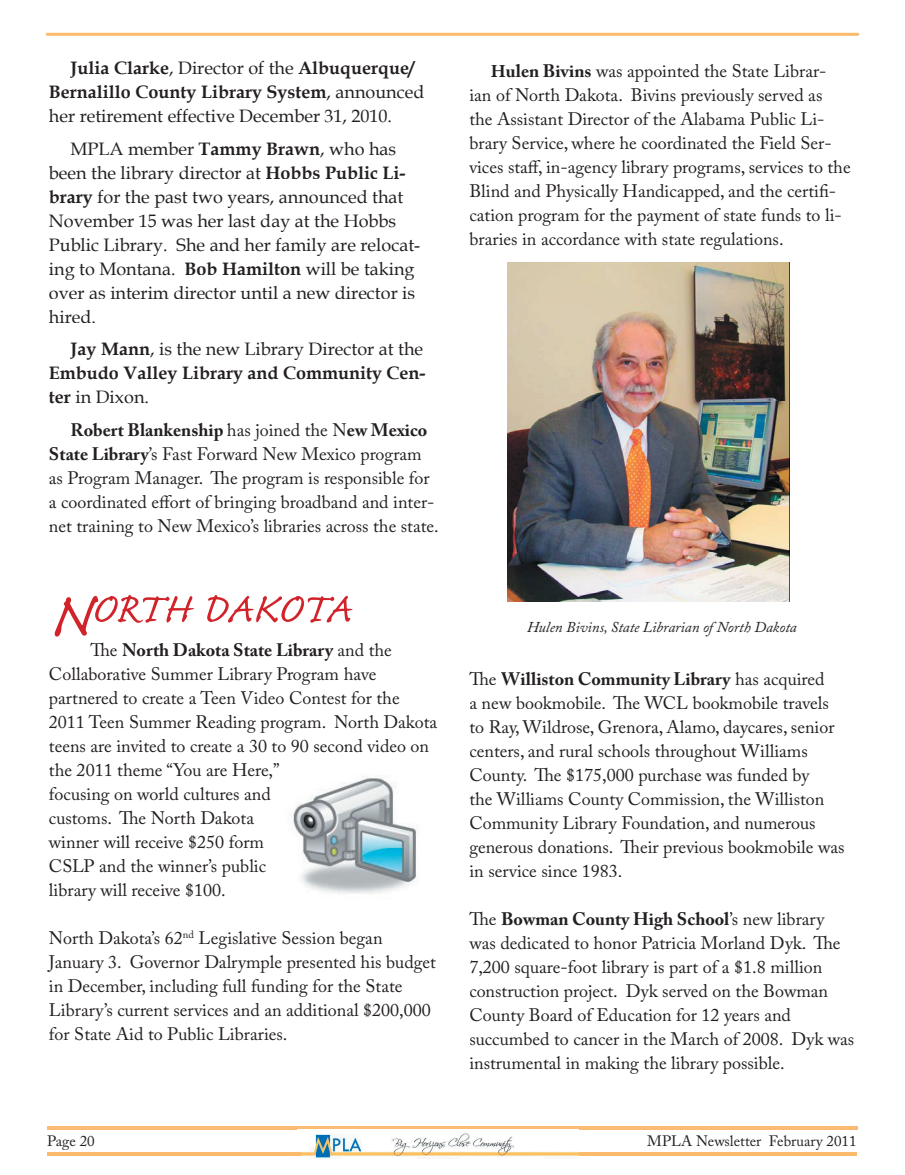
<style>
.page{position:relative;width:905px;height:1175px;background:#fff}
.page>*{position:absolute;margin:0;border:0;box-sizing:border-box;transform-origin:0 0}
.t1{font:54px "Caflisch Script Pro";letter-spacing:-.025em;color:#d1232a}
.t2{font:18px/24px "Adobe Caslon Pro";color:#231f20}
.t3{font:18px/24px "Book Antiqua";color:#231f20}
.t4{font:700 18px/24px "Book Antiqua";color:#231f20}
.t5{font:italic 15px "Adobe Caslon Pro";color:#231f20}
.t6{font:15px "Adobe Caslon Pro";color:#231f20}
.s1{font-weight:700}
.s2{font-weight:400}
.s3{font-size:82.65px}
.s4{font-family:"Book Antiqua";font-weight:700}
</style>
<div class="page">
<hr style="left:577px;top:1152px;width:279px;height:3px;background:#fcbb6c">
<hr style="left:47px;top:1126px;width:810px;height:3px;background:#fcbb73">
<img style="left:297px;top:1133px;width:281px;height:25px">
<svg style="left:297px;top:1157px;width:12px;height:1px"></svg>
<div style="left:342px;top:1156px;width:74px;height:6px;background:#fff"></div>
<hr style="left:47px;top:1152px;width:254px;height:3px;background:#fcbb6c">
<hr style="left:46px;top:33px;width:813px;height:3px;background:#fcbb6c;border-radius:2px">
<img style="left:290px;top:776px;width:128px;height:118px">
<img style="left:507px;top:263px;width:282px;height:338px">
<p class="t3" style="left:49px;top:55px;width:377px;text-indent:22px"><span class="s1">Julia Clarke</span>, Director of the <span class="s1">Albuquerque/<br>Bernalillo County Library System</span>, announced her retirement effective December 31, 2010.</p>
<p class="t3" style="left:49px;top:136px;width:373px;text-indent:22px">MPLA member <span class="s1">Tammy Brawn</span>, who has been the library director at <span class="s1">Hobbs Public Li&shy;brary</span> for the past two years, announced that November 15 was her last day at the Hobbs Public Library. She and her family are relocat&shy;ing to Montana. <span class="s1">Bob Hamilton</span> will be taking over as interim director until a new director is hired.</p>
<p class="t4" style="left:49px;top:337px;width:378px;text-indent:22px">Jay Mann<span class="s2">, is the new Library Director at the<br></span>Embudo Valley Library and Community Cen&shy;ter <span class="s2">in Dixon.</span></p>
<p class="t2" style="left:49px;top:418px;width:391px;text-indent:22px"><span class="s1">Robert Blankenship</span> has joined the N<span class="s1">ew Mexico State Library</span>’s Fast Forward New Mexico program as Program Manager. The program is responsible for a coordinated effort of bringing broadband and inter&shy;net training to New Mexico’s libraries across the state.</p>
<h1 class="t1" style="left:49px;top:580px;width:303px"><span class="s3">N</span>ORTH DAKOTA</h1>
<p class="t2" style="left:49px;top:638px;width:390px;text-indent:41px">The <span class="s1">North Dakota State Library</span> and the Collaborative Summer Library Program have partnered to create a Teen Video Contest for the 2011 Teen Summer Reading program. North Dakota teens are invited to create a 30 to 90 second video on the 2011 theme “You are Here,”<br>focusing on world cultures and<br>customs. The North Dakota<br>winner will receive $250 form<br>CSLP and the winner’s public<br>library will receive $100.</p>
<p class="t2" style="left:49px;top:926px;width:388px">North Dakota’s 62<sup>nd</sup> Legislative Session began January 3. Governor Dalrymple presented his budget in December, including full funding for the State Library’s current services and an additional $200,000 for State Aid to Public Libraries.</p>
<p class="t2" style="left:469px;top:59px;width:383px;text-indent:22px"><span class="s4">H</span><span class="s1">ulen Bivins</span> was appointed the State Librar&shy;ian of North Dakota. Bivins previously served as<br>the Assistant Director of the Alabama Public Li&shy;brary Service, where he coordinated the Field Ser&shy;vices staff, in-agency library programs, services to the Blind and Physically Handicapped, and the certifi&shy;cation program for the payment of state funds to li&shy;braries in accordance with state regulations.</p>
<p class="t5" style="left:527px;top:618px;width:271px">Hulen Bivins, State Librarian of North Dakota</p>
<p class="t2" style="left:469px;top:666px;width:376px">The <span class="s1">Williston Community Library</span> has acquired<br>a new bookmobile. The WCL bookmobile travels to Ray, Wildrose, Grenora, Alamo, daycares, senior centers, and rural schools throughout Williams County. The $175,000 purchase was funded by<br>the Williams County Commission, the Williston Community Library Foundation, and numerous generous donations. Their previous bookmobile was in service since 1983.</p>
<p class="t2" style="left:469px;top:906px;width:386px">The <span class="s1">Bowman County High School</span>’s new library was dedicated to honor Patricia Morland Dyk. The 7,200 square-foot library is part of a $1.8 million construction project. Dyk served on the Bowman County Board of Education for 12 years and succumbed to cancer in the March of 2008. Dyk was instrumental in making the library possible.</p>
<p class="t6" style="left:47px;top:1131px;width:49px">Page 20</p>
<p class="t6" style="left:647px;top:1131px;width:211px">MPLA Newsletter February 2011</p>
</div>
